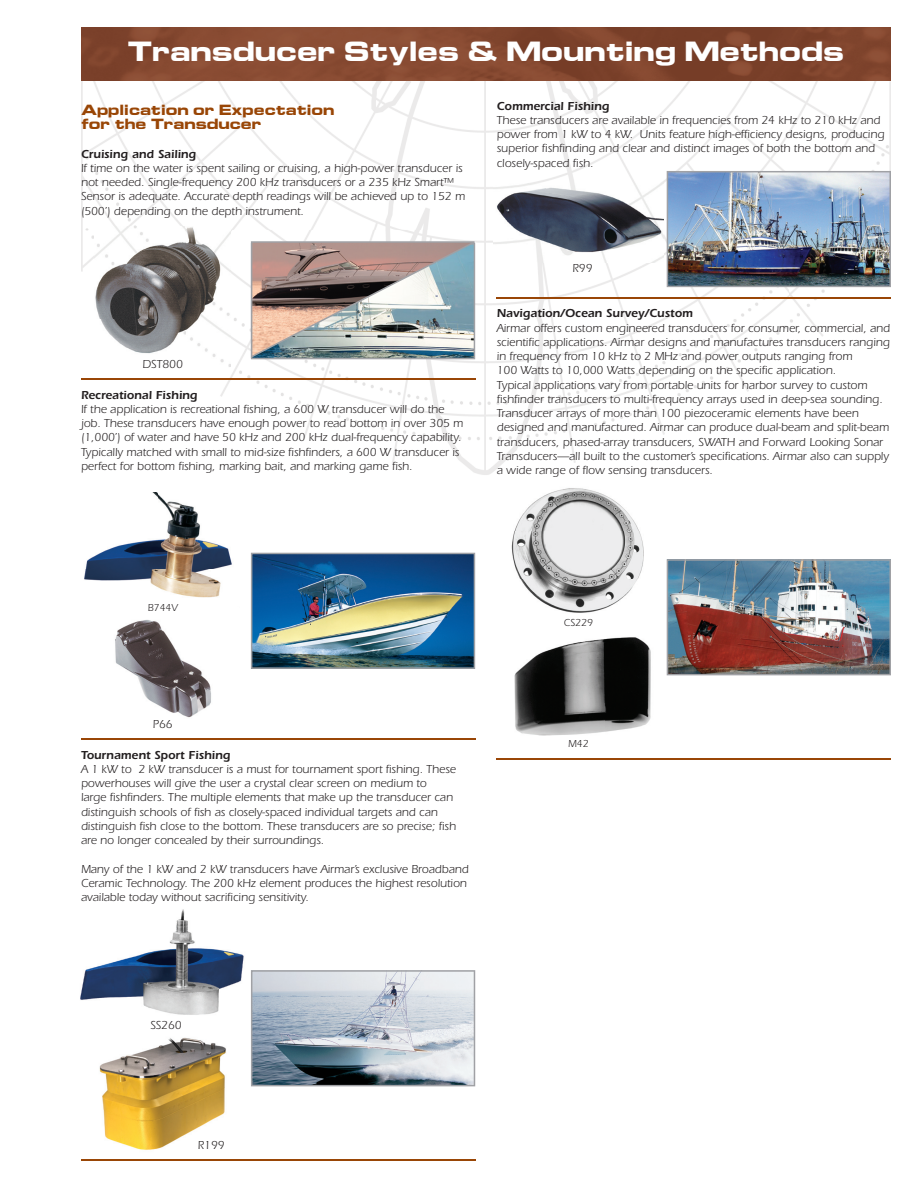
<style>
.page{position:relative;width:918px;height:1188px;background:#fff}
.page>*{position:absolute;margin:0;border:0;box-sizing:border-box;transform-origin:0 0}
.t1{font:700 24px "Euro Technic Ext";color:#fff}
.t2{font:700 12.75px/14.2px "Euro Technic Ext";color:#994606}
.t3{font:12px/14.2px "ITC Eras Std";color:#231f20}
.t4{font:600 12px "ITC Eras Std";color:#231f20}
.t5{font:10.5px "ITC Eras Std";color:#231f20}
.t6{font:10.35px "ITC Eras Std";color:#231f20}
</style>
<div class="page">
<img style="left:81px;top:27px;width:810px;height:203px">
<img style="left:81px;top:230px;width:14px;height:42px">
<img style="left:220px;top:230px;width:671px;height:245px">
<img style="left:81px;top:78px;width:810px;height:3px">
<hr style="left:81px;top:378px;width:394px;height:2px;background:#994606">
<img style="left:84px;top:492px;width:148px;height:106px">
<img style="left:115px;top:620px;width:96px;height:98px">
<img style="left:80px;top:909px;width:164px;height:106px">
<img style="left:99px;top:1037px;width:127px;height:113px">
<img style="left:493px;top:183px;width:171px;height:79px">
<img style="left:95px;top:226px;width:136px;height:141px">
<img style="left:251px;top:241px;width:224px;height:118px">
<img style="left:251px;top:553px;width:224px;height:116px">
<hr style="left:81px;top:738px;width:394px;height:2px;background:#994606">
<svg style="left:251px;top:970px;width:224px;height:116px;background:#adb7c1"></svg>
<hr style="left:81px;top:1160px;width:394px;height:1px;background:#994606">
<img style="left:667px;top:171px;width:224px;height:116px">
<hr style="left:497px;top:297px;width:394px;height:2px;background:#994606">
<img style="left:511px;top:488px;width:133px;height:125px">
<img style="left:514px;top:637px;width:137px;height:99px">
<img style="left:667px;top:559px;width:224px;height:116px">
<hr style="left:497px;top:758px;width:394px;height:2px;background:#994606">
<h1 class="t1" style="left:128px;top:34px;width:718px">Transducer Styles &amp; Mounting Methods</h1>
<p class="t2" style="left:81px;top:102px;width:255px">Application or Expectation for the Transducer</p>
<p class="t4" style="left:81px;top:147px;width:117px">Cruising and Sailing</p>
<p class="t3" style="left:81px;top:161px;width:386px">If time on the water is spent sailing or cruising, a high-power transducer is not needed. Single-frequency 200 kHz transducers or a 235 kHz Smart™ Sensor is adequate. Accurate depth readings will be achieved up to 152 m (500’) depending on the depth instrument.</p>
<p class="t3" style="left:143px;top:357px;width:42px">DST800</p>
<p class="t4" style="left:81px;top:388px;width:118px">Recreational Fishing</p>
<p class="t3" style="left:81px;top:402px;width:384px">If the application is recreational fishing, a 600 W transducer will do the job. These transducers have enough power to read bottom in over 305 m (1,000’) of water and have 50 kHz and 200 kHz dual-frequency capability.<br>Typically matched with small to mid-size fishfinders, a 600 W transducer is perfect for bottom fishing, marking bait, and marking game fish.</p>
<p class="t4" style="left:497px;top:99px;width:114px">Commercial Fishing</p>
<p class="t3" style="left:497px;top:113px;width:389px">These transducers are available in frequencies from 24 kHz to 210 kHz and power from 1 kW to 4 kW. Units feature high-efficiency designs, producing superior fishfinding and clear and distinct images of both the bottom and closely-spaced fish.</p>
<p class="t3" style="left:573px;top:261px;width:21px">R99</p>
<p class="t4" style="left:497px;top:306px;width:198px">Navigation/Ocean Survey/Custom</p>
<p class="t3" style="left:497px;top:321px;width:395px">Airmar offers custom engineered transducers for consumer, commercial, and scientific applications. Airmar designs and manufactures transducers ranging in frequency from 10 kHz to 2 MHz and power outputs ranging from<br>100 Watts to 10,000 Watts depending on the specific application.<br>Typical applications vary from portable units for harbor survey to custom fishfinder transducers to multi-frequency arrays used in deep-sea sounding.<br>Transducer arrays of more than 100 piezoceramic elements have been designed and manufactured. Airmar can produce dual-beam and split-beam transducers, phased-array transducers, SWATH and Forward Looking Sonar Transducers—all built to the customer’s specifications. Airmar also can supply a wide range of flow sensing transducers.</p>
<p class="t6" style="left:148px;top:602px;width:32px">B744V</p>
<p class="t3" style="left:153px;top:717px;width:21px">P66</p>
<p class="t4" style="left:81px;top:748px;width:151px">Tournament Sport Fishing</p>
<p class="t3" style="left:81px;top:762px;width:377px">A 1 kW to 2 kW transducer is a must for tournament sport fishing. These powerhouses will give the user a crystal clear screen on medium to<br>large fishfinders. The multiple elements that make up the transducer can distinguish schools of fish as closely-spaced individual targets and can distinguish fish close to the bottom. These transducers are so precise; fish are no longer concealed by their surroundings.</p>
<p class="t3" style="left:81px;top:862px;width:389px">Many of the 1 kW and 2 kW transducers have Airmar’s exclusive Broadband<br>Ceramic Technology. The 200 kHz element produces the highest resolution available today without sacrificing sensitivity.</p>
<p class="t3" style="left:150px;top:1018px;width:33px">SS260</p>
<p class="t3" style="left:198px;top:1138px;width:28px">R199</p>
<p class="t5" style="left:564px;top:617px;width:31px">CS229</p>
<p class="t5" style="left:568px;top:738px;width:22px">M42</p>
</div>
